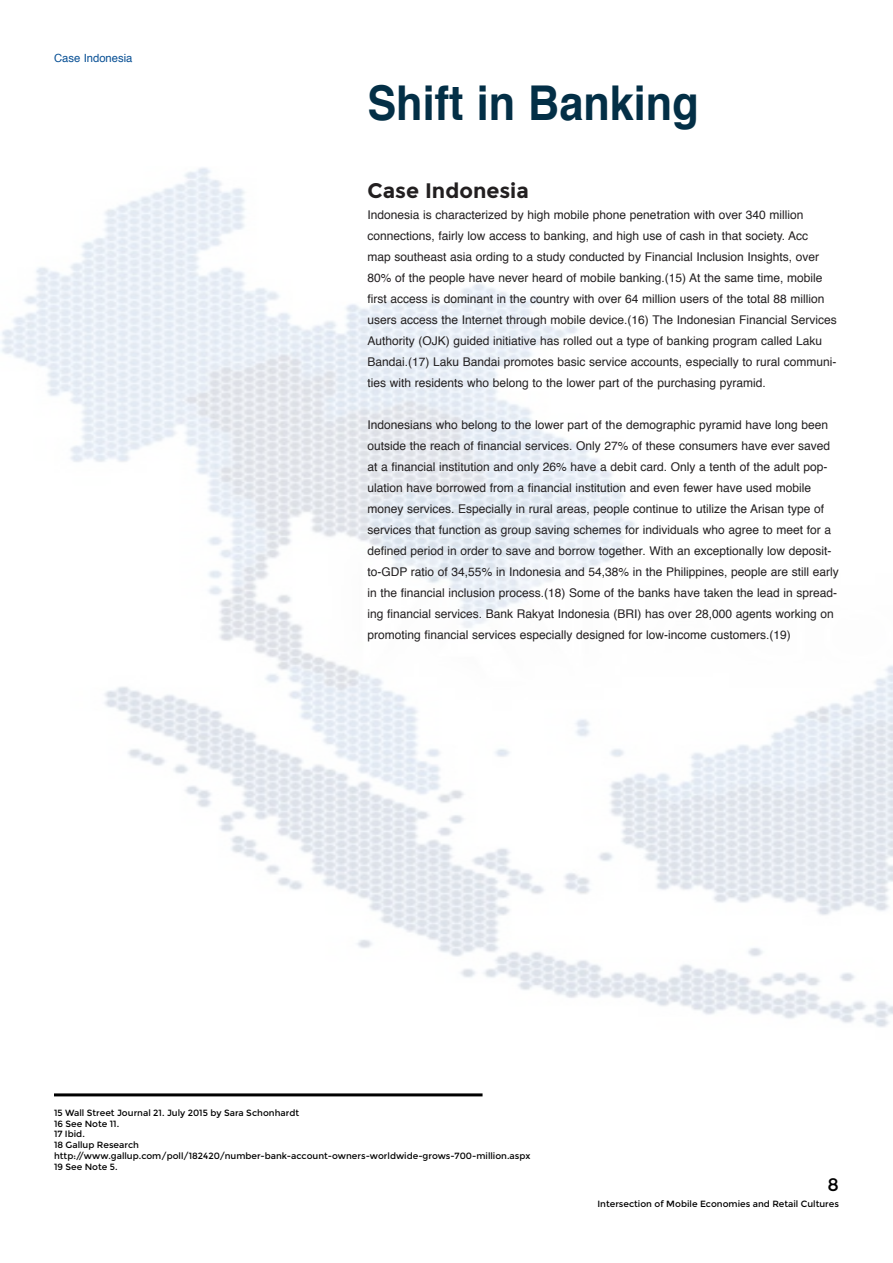
<style>
.page{position:relative;width:893px;height:1263px;background:#fff}
.page>*{position:absolute;margin:0;border:0;box-sizing:border-box;transform-origin:0 0}
.t1{font:700 48px "Helvetica";color:#032f46;scale:.9 1}
.t2{font:700 21px "Montserrat";color:#221f20}
.t3{font:18px "Montserrat";color:#000}
.t4{font:12px/21px "Helvetica";color:#221f20}
.t5{font:11.25px "Helvetica";color:#074f94}
.t6{font:9px/10.8px "Montserrat";color:#000}
</style>
<div class="page">
<hr style="left:54px;top:1093px;width:429px;height:3px;background:#000">
<p class="t5" style="left:54px;top:50px;width:80px">Case Indonesia</p>
<h1 class="t1" style="left:367px;top:64px;width:370px">Shift in Banking</h1>
<h2 class="t2" style="left:367px;top:178px;width:163px">Case Indonesia</h2>
<p class="t4" style="left:367px;top:205px;width:471px">Indonesia is characterized by high mobile phone penetration with over 340 million connections, fairly low access to banking, and high use of cash in that society. Acc<br>map southeast asia ording to a study conducted by Financial Inclusion Insights, over 80% of the people have never heard of mobile banking.(15) At the same time, mobile first access is dominant in the country with over 64 million users of the total 88 million users access the Internet through mobile device.(16) The Indonesian Financial Services Authority (OJK) guided initiative has rolled out a type of banking program called Laku Bandai.(17) Laku Bandai promotes basic service accounts, especially to rural communi&shy;ties with residents who belong to the lower part of the purchasing pyramid.</p>
<p class="t4" style="left:367px;top:415px;width:473px">Indonesians who belong to the lower part of the demographic pyramid have long been outside the reach of financial services. Only 27% of these consumers have ever saved at a financial institution and only 26% have a debit card. Only a tenth of the adult pop&shy;ulation have borrowed from a financial institution and even fewer have used mobile money services. Especially in rural areas, people continue to utilize the Arisan type of services that function as group saving schemes for individuals who agree to meet for a defined period in order to save and borrow together. With an exceptionally low deposit&shy;to-GDP ratio of 34,55% in Indonesia and 54,38% in the Philippines, people are still early in the financial inclusion process.(18) Some of the banks have taken the lead in spread&shy;ing financial services. Bank Rakyat Indonesia (BRI) has over 28,000 agents working on promoting financial services especially designed for low-income customers.(19)</p>
<p class="t6" style="left:54px;top:1107px;width:478px">15 Wall Street Journal 21. July 2015 by Sara Schonhardt<br>16 See Note 11.<br>17 Ibid.<br>18 Gallup Research http://www.gallup.com/poll/182420/number-bank-account-owners-worldwide-grows-700-million.aspx 19 See Note 5.</p>
<h3 class="t3" style="left:827px;top:1174px;width:13px">8</h3>
<p class="t6" style="left:597px;top:1198px;width:243px">Intersection of Mobile Economies and Retail Cultures</p>
</div>
